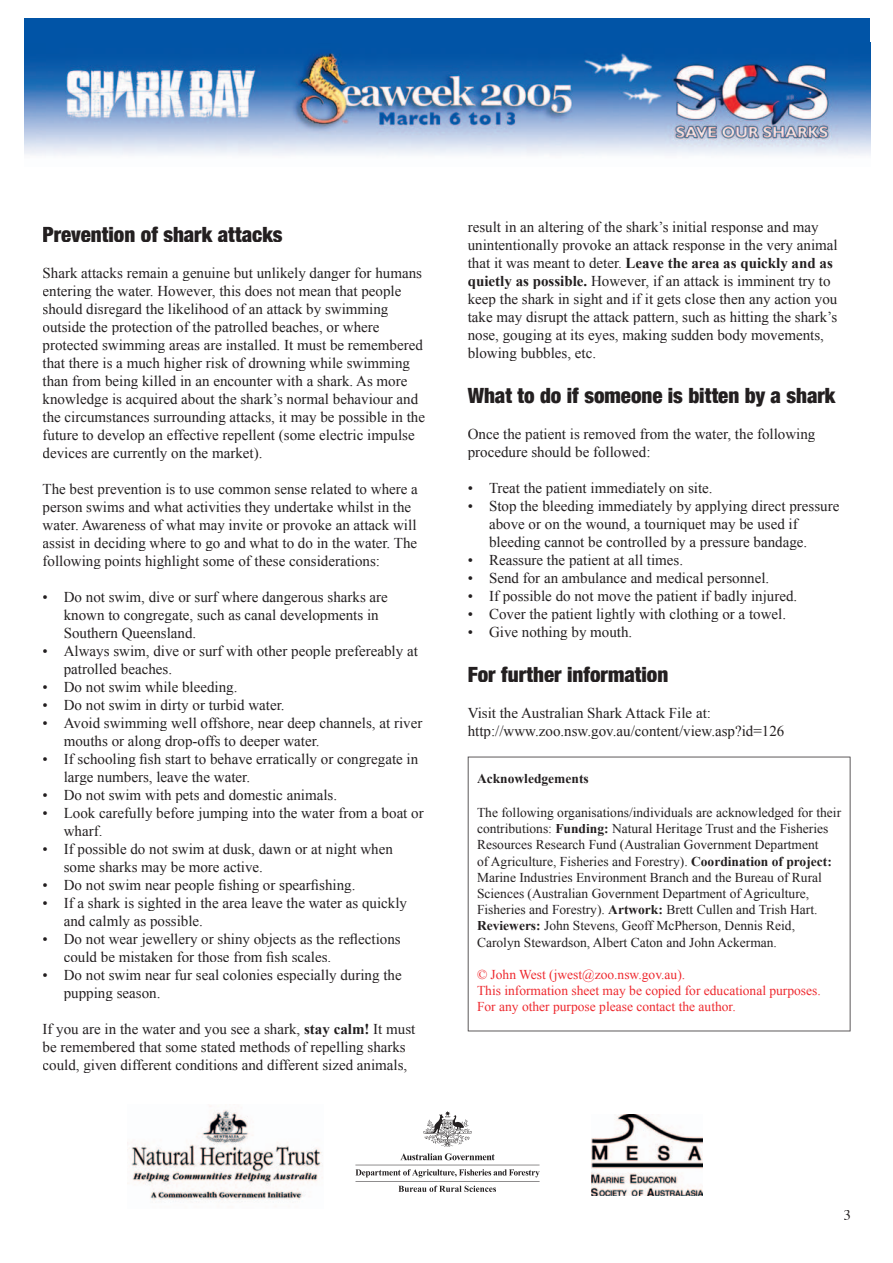
<style>
.page{position:relative;width:893px;height:1263px;background:#fff}
.page>*{position:absolute;margin:0;border:0;box-sizing:border-box;transform-origin:0 0}
.t1{font:900 condensed 21px "Helvetica Neue";color:#231f20}
.t2{font:15px/18px "Times New Roman";color:#231f20}
.t3{font:15px "Times";color:#231f20}
.t4{font:13.5px/16.2px "Times New Roman";color:#231f20}
.t5{font:13.5px/16.2px "Times New Roman";color:#ee292f}
.t6{font:700 13.5px "Times New Roman";color:#231f20}
.s1{font-weight:700}
</style>
<div class="page">
<img style="left:46px;top:43px;width:824px;height:113px">
<img style="left:24px;top:43px;width:22px;height:112px">
<div style="left:24px;top:18px;width:846px;height:25px;background:#0154a6"></div>
<img style="left:592px;top:1114px;width:110px;height:81px">
<img style="left:127px;top:1106px;width:196px;height:97px">
<svg style="left:400px;top:1153px;width:95px;height:7px"></svg>
<hr style="left:355px;top:1165px;width:184px;height:1px;background:#231f20">
<hr style="left:355px;top:1181px;width:185px;height:1px;background:#231f20">
<svg style="left:355px;top:1169px;width:185px;height:8px"></svg>
<svg style="left:423px;top:1111px;width:49px;height:36px"></svg>
<svg style="left:398px;top:1186px;width:98px;height:6px"></svg>
<svg style="left:468px;top:757px;width:382px;height:274px"></svg>
<h1 class="t1" style="left:43px;top:221px;width:242px">Prevention of shark attacks</h1>
<p class="t2" style="left:43px;top:263px;width:384px">Shark attacks remain a genuine but unlikely danger for humans entering the water. However, this does not mean that people should disregard the likelihood of an attack by swimming outside the protection of the patrolled beaches, or where protected swimming areas are installed. It must be remembered that there is a much higher risk of drowning while swimming than from being killed in an encounter with a shark. As more knowledge is acquired about the shark’s normal behaviour and the circumstances surrounding attacks, it may be possible in the future to develop an effective repellent (some electric impulse devices are currently on the market).</p>
<p class="t2" style="left:43px;top:479px;width:377px">The best prevention is to use common sense related to where a person swims and what activities they undertake whilst in the water. Awareness of what may invite or provoke an attack will assist in deciding where to go and what to do in the water. The following points highlight some of these considerations:</p>
<p class="t2" style="left:64px;top:587px;width:326px;text-indent:-21px">• Do not swim, dive or surf where dangerous sharks are known to congregate, such as canal developments in<br>Southern Queensland.</p>
<p class="t2" style="left:64px;top:641px;width:356px;text-indent:-21px">• Always swim, dive or surf with other people prefereably at patrolled beaches.</p>
<p class="t2" style="left:43px;top:677px;width:197px">• Do not swim while bleeding.</p>
<p class="t2" style="left:43px;top:695px;width:244px">• Do not swim in dirty or turbid water.</p>
<p class="t2" style="left:64px;top:713px;width:360px;text-indent:-21px">• Avoid swimming well offshore, near deep channels, at river mouths or along drop-offs to deeper water.</p>
<p class="t2" style="left:64px;top:749px;width:356px;text-indent:-21px">• If schooling fish start to behave erratically or congregate in large numbers, leave the water.</p>
<p class="t2" style="left:43px;top:785px;width:296px">• Do not swim with pets and domestic animals.</p>
<p class="t2" style="left:64px;top:803px;width:361px;text-indent:-21px">• Look carefully before jumping into the water from a boat or wharf.</p>
<p class="t2" style="left:64px;top:839px;width:331px;text-indent:-21px">• If possible do not swim at dusk, dawn or at night when some sharks may be more active.</p>
<p class="t2" style="left:43px;top:875px;width:314px">• Do not swim near people fishing or spearfishing.</p>
<p class="t2" style="left:64px;top:893px;width:345px;text-indent:-21px">• If a shark is sighted in the area leave the water as quickly and calmly as possible.</p>
<p class="t2" style="left:64px;top:929px;width:338px;text-indent:-21px">• Do not wear jewellery or shiny objects as the reflections could be mistaken for those from fish scales.</p>
<p class="t2" style="left:64px;top:965px;width:339px;text-indent:-21px">• Do not swim near fur seal colonies especially during the pupping season.</p>
<p class="t2" style="left:43px;top:1019px;width:374px">If you are in the water and you see a shark, <span class="s1">stay calm!</span> It must be remembered that some stated methods of repelling sharks could, given different conditions and different sized animals,</p>
<p class="t2" style="left:468px;top:217px;width:371px">result in an altering of the shark’s initial response and may unintentionally provoke an attack response in the very animal that it was meant to deter. <span class="s1">Leave the area as quickly and as quietly as possible.</span> However, if an attack is imminent try to keep the shark in sight and if it gets close then any action you take may disrupt the attack pattern, such as hitting the shark’s nose, gouging at its eyes, making sudden body movements, blowing bubbles, etc.</p>
<h1 class="t1" style="left:468px;top:382px;width:369px">What to do if someone is bitten by a shark</h1>
<p class="t2" style="left:468px;top:424px;width:349px">Once the patient is removed from the water, the following procedure should be followed:</p>
<p class="t2" style="left:468px;top:478px;width:246px">• Treat the patient immediately on site.</p>
<p class="t2" style="left:489px;top:496px;width:352px;text-indent:-21px">• Stop the bleeding immediately by applying direct pressure above or on the wound, a tourniquet may be used if bleeding cannot be controlled by a pressure bandage.</p>
<p class="t2" style="left:468px;top:550px;width:217px">• Reassure the patient at all times.</p>
<p class="t2" style="left:468px;top:568px;width:303px">• Send for an ambulance and medical personnel.</p>
<p class="t2" style="left:468px;top:586px;width:331px">• If possible do not move the patient if badly injured.</p>
<p class="t2" style="left:468px;top:604px;width:320px">• Cover the patient lightly with clothing or a towel.</p>
<p class="t2" style="left:468px;top:622px;width:166px">• Give nothing by mouth.</p>
<h1 class="t1" style="left:468px;top:661px;width:202px">For further information</h1>
<p class="t2" style="left:468px;top:703px;width:318px">Visit the Australian Shark Attack File at: http://www.zoo.nsw.gov.au/content/view.asp?id=126</p>
<p class="t6" style="left:477px;top:770px;width:113px">Acknowledgements</p>
<p class="t4" style="left:477px;top:804px;width:366px">The following organisations/individuals are acknowledged for their contributions: <span class="s1">Funding:</span> Natural Heritage Trust and the Fisheries Resources Research Fund (Australian Government Department<br>of Agriculture, Fisheries and Forestry). <span class="s1">Coordination of project:<br></span>Marine Industries Environment Branch and the Bureau of Rural Sciences (Australian Government Department of Agriculture, Fisheries and Forestry). <span class="s1">Artwork:</span> Brett Cullen and Trish Hart.<br><span class="s1">Reviewers:</span> John Stevens, Geoff McPherson, Dennis Reid, Carolyn Stewardson, Albert Caton and John Ackerman.</p>
<p class="t5" style="left:477px;top:966px;width:345px">© John West (jwest@zoo.nsw.gov.au).<br>This information sheet may be copied for educational purposes.<br>For any other purpose please contact the author.</p>
<p class="t3" style="left:843px;top:1206px;width:9px">3</p>
</div>
